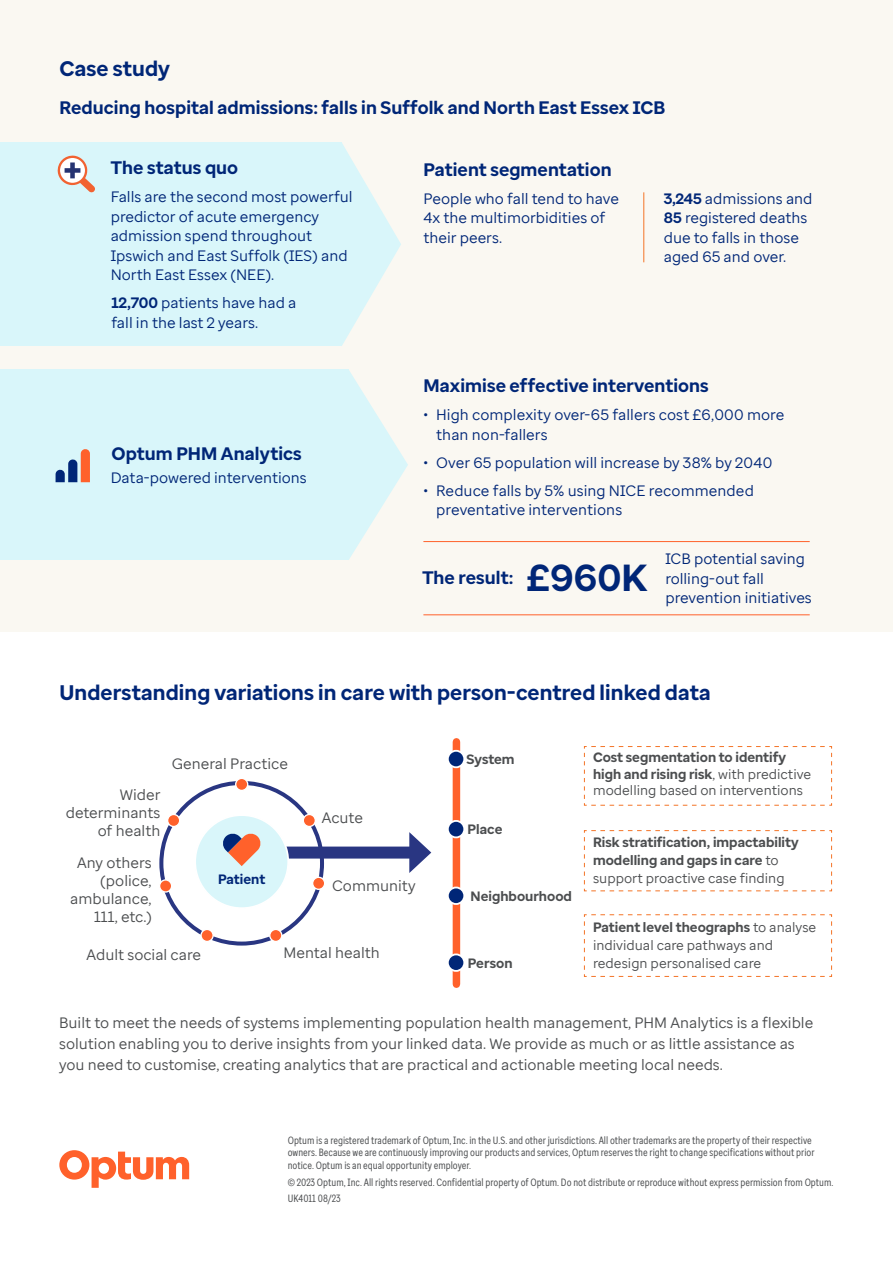
<style>
.page{position:relative;width:893px;height:1263px;background:#fff}
.page>*{position:absolute;margin:0;border:0;box-sizing:border-box;transform-origin:0 0}
.Big_Stat{font:700 37.5px "Optum Sans";color:#002677}
.Heading_2{font:700 21px "Optum Sans";letter-spacing:.005em;color:#002677}
.Find_out_more{font:700 18px "Optum Sans";letter-spacing:.005em;color:#002677}
.Body_text{font:15px/19.5px "Optum Sans";color:#002677}
.Body_text-2{font:15px/18px "Optum Sans";color:#4b4d4f;text-align:right}
.Body_text-3{font:13.5px/16.5px "Optum Sans";color:#4b4d4f}
.Body_text-4{font:700 13.5px/18px "Optum Sans";color:#4b4d4f}
.Body_text-5{font:700 13.5px "Optum Sans";letter-spacing:-.005em;color:#002677}
.Disclaimer{font:10.5px/12.6px "Optum Sans Cond";color:#4b4d4f}
.s1{font-weight:700}
.s2{font-weight:400}
</style>
<div class="page">
<div style="left:0;top:0;width:893px;height:631px;background:#faf8f2"></div>
<div style="left:159px;top:781px;width:165px;height:164px;border:4px solid #293682;border-radius:50%"></div>
<div style="left:236px;top:778px;width:12px;height:12px;background:#ff612b;border-radius:50%"></div>
<div style="left:235px;top:778px;width:13px;height:13px;border:1px solid #fff;border-radius:50%"></div>
<div style="left:303px;top:814px;width:12px;height:12px;background:#ff612b;border-radius:50%"></div>
<div style="left:303px;top:814px;width:13px;height:13px;border:1px solid #fff;border-radius:50%"></div>
<div style="left:313px;top:877px;width:12px;height:12px;background:#ff612b;border-radius:50%"></div>
<div style="left:312px;top:877px;width:13px;height:13px;border:1px solid #fff;border-radius:50%"></div>
<div style="left:270px;top:929px;width:12px;height:12px;background:#ff612b;border-radius:50%"></div>
<div style="left:269px;top:929px;width:13px;height:13px;border:1px solid #fff;border-radius:50%"></div>
<svg style="left:201px;top:929px;width:12px;height:12px"></svg>
<div style="left:200px;top:929px;width:14px;height:13px;border:1px solid #fff;border-radius:50%"></div>
<svg style="left:160px;top:880px;width:12px;height:12px"></svg>
<div style="left:159px;top:879px;width:13px;height:14px;border:1px solid #fff;border-radius:50%"></div>
<div style="left:168px;top:814px;width:12px;height:12px;background:#ff612b;border-radius:50%"></div>
<div style="left:167px;top:814px;width:13px;height:13px;border:1px solid #fff;border-radius:50%"></div>
<div style="left:242px;top:846px;width:176px;height:12px;background:#293682"></div>
<svg style="left:409px;top:832px;width:22px;height:41px"></svg>
<div style="left:195px;top:815px;width:93px;height:93px;background:#d9f6fa;border-radius:50%"></div>
<div style="left:194px;top:814px;width:95px;height:95px;border:2px solid #fff;border-radius:50%"></div>
<div style="left:453px;top:742px;width:7px;height:242px;background:#ff612b"></div>
<div style="left:448px;top:751px;width:16px;height:16px;background:#002677;border-radius:50%"></div>
<div style="left:447px;top:750px;width:18px;height:18px;border:2px solid #fff;border-radius:50%"></div>
<div style="left:448px;top:954px;width:16px;height:17px;background:#002677;border-radius:50%"></div>
<div style="left:447px;top:953px;width:18px;height:19px;border:2px solid #fff;border-radius:50%"></div>
<div style="left:448px;top:887px;width:16px;height:17px;background:#002677;border-radius:50%"></div>
<div style="left:447px;top:886px;width:18px;height:19px;border:2px solid #fff;border-radius:50%"></div>
<div style="left:448px;top:821px;width:16px;height:16px;background:#002677;border-radius:50%"></div>
<div style="left:447px;top:820px;width:18px;height:18px;border:2px solid #fff;border-radius:50%"></div>
<svg style="left:223px;top:834px;width:37px;height:32px"></svg>
<svg style="left:584px;top:746px;width:248px;height:60px"></svg>
<svg style="left:584px;top:830px;width:248px;height:61px"></svg>
<svg style="left:584px;top:914px;width:248px;height:63px"></svg>
<svg style="left:342px;top:143px;width:59px;height:202px"></svg>
<div style="left:0;top:142px;width:342px;height:204px;background:#d9f6fa"></div>
<svg style="left:58px;top:156px;width:37px;height:36px"></svg>
<hr style="left:643px;top:192px;width:1px;height:70px;background:#f47427">
<hr style="left:423px;top:541px;width:387px;height:1px;background:#ff612b">
<hr style="left:423px;top:614px;width:387px;height:1px;background:#ff612b">
<svg style="left:349px;top:370px;width:59px;height:189px"></svg>
<div style="left:0;top:369px;width:349px;height:191px;background:#d9f6fa"></div>
<svg style="left:56px;top:449px;width:34px;height:33px"></svg>
<svg style="left:59px;top:1150px;width:130px;height:38px"></svg>
<h2 class="Heading_2" style="left:60px;top:54px;width:112px">Case study</h2>
<p class="Find_out_more" style="left:60px;top:96px;width:607px">Reducing hospital admissions: falls in Suffolk and North East Essex ICB</p>
<p class="Find_out_more" style="left:111px;top:156px;width:129px">The status quo</p>
<p class="Find_out_more" style="left:423px;top:158px;width:190px">Patient segmentation</p>
<p class="Body_text" style="left:423px;top:189px;width:197px">People who fall tend to have<br>4x the multimorbidities of their peers.</p>
<p class="Body_text" style="left:664px;top:189px;width:150px"><span class="s1">3,245</span> admissions and<br><span class="s1">85</span> registered deaths due to falls in those aged 65 and over.</p>
<p class="Body_text" style="left:111px;top:187px;width:243px">Falls are the second most powerful predictor of acute emergency admission spend throughout<br>Ipswich and East Suffolk (IES) and<br>North East Essex (NEE).</p>
<p class="Body_text" style="left:111px;top:293px;width:187px"><span class="s1">12,700</span> patients have had a fall in the last 2 years.</p>
<p class="Find_out_more" style="left:111px;top:442px;width:192px">Optum PHM Analytics</p>
<p class="Body_text" style="left:111px;top:468px;width:198px">Data-powered interventions</p>
<p class="Find_out_more" style="left:423px;top:374px;width:287px">Maximise effective interventions</p>
<p class="Body_text" style="left:436px;top:405px;width:350px;text-indent:-13px">• High complexity over-65 fallers cost £6,000 more than non-fallers</p>
<p class="Body_text" style="left:423px;top:452px;width:350px">• Over 65 population will increase by 38% by 2040</p>
<p class="Body_text" style="left:436px;top:480px;width:319px;text-indent:-13px">• Reduce falls by 5% using NICE recommended preventative interventions</p>
<p class="Find_out_more" style="left:422px;top:565px;width:92px">The result:</p>
<p class="Big_Stat" style="left:527px;top:553px;width:122px">£960K</p>
<p class="Body_text" style="left:665px;top:549px;width:148px">ICB potential saving rolling-out fall prevention initiatives</p>
<h2 class="Heading_2" style="left:60px;top:679px;width:653px">Understanding variations in care with person-centred linked data</h2>
<p class="Body_text-2" style="left:66px;top:785px;width:96px">Wider determinants of health</p>
<p class="Body_text-2" style="left:70px;top:854px;width:83px">Any others (police, ambulance,<br>111, etc.)</p>
<p class="Body_text-2" style="left:172px;top:754px;width:118px">General Practice</p>
<p class="Body_text-5" style="left:218px;top:870px;width:49px">Patient</p>
<p class="Body_text-2" style="left:322px;top:808px;width:43px">Acute</p>
<p class="Body_text-2" style="left:332px;top:876px;width:85px">Community</p>
<p class="Body_text-2" style="left:87px;top:945px;width:116px">Adult social care</p>
<p class="Body_text-2" style="left:283px;top:944px;width:98px">Mental health</p>
<p class="Body_text-4" style="left:466px;top:750px;width:50px">System</p>
<p class="Body_text-4" style="left:468px;top:820px;width:36px">Place</p>
<p class="Body_text-4" style="left:471px;top:887px;width:103px">Neighbourhood</p>
<p class="Body_text-4" style="left:468px;top:954px;width:46px">Person</p>
<p class="Body_text-3" style="left:593px;top:749px;width:220px"><span class="s1">Cost segmentation to identify high and rising risk</span>, with predictive modelling based on interventions</p>
<p class="Body_text-4" style="left:593px;top:833px;width:207px">Risk stratification, impactability modelling and gaps in care <span class="s2">to support proactive case finding</span></p>
<p class="Body_text-3" style="left:593px;top:918px;width:225px;line-height:18px"><span class="s1">Patient level theographs</span> to analyse individual care pathways and redesign personalised care</p>
<p class="Body_text-2" style="left:59px;top:1012px;width:756px;line-height:21px;text-align:left">Built to meet the needs of systems implementing population health management, PHM Analytics is a flexible solution enabling you to derive insights from your linked data. We provide as much or as little assistance as you need to customise, creating analytics that are practical and actionable meeting local needs.</p>
<p class="Disclaimer" style="left:288px;top:1133px;width:528px">Optum is a registered trademark of Optum, Inc. in the U.S. and other jurisdictions. All other trademarks are the property of their respective owners. Because we are continuously improving our products and services, Optum reserves the right to change specifications without prior notice. Optum is an equal opportunity employer.</p>
<p class="Disclaimer" style="left:288px;top:1175px;width:547px">© 2023 Optum, Inc. All rights reserved. Confidential property of Optum. Do not distribute or reproduce without express permission from Optum.</p>
<p class="Disclaimer" style="left:288px;top:1192px;width:54px">UK4011 08/23</p>
</div>
